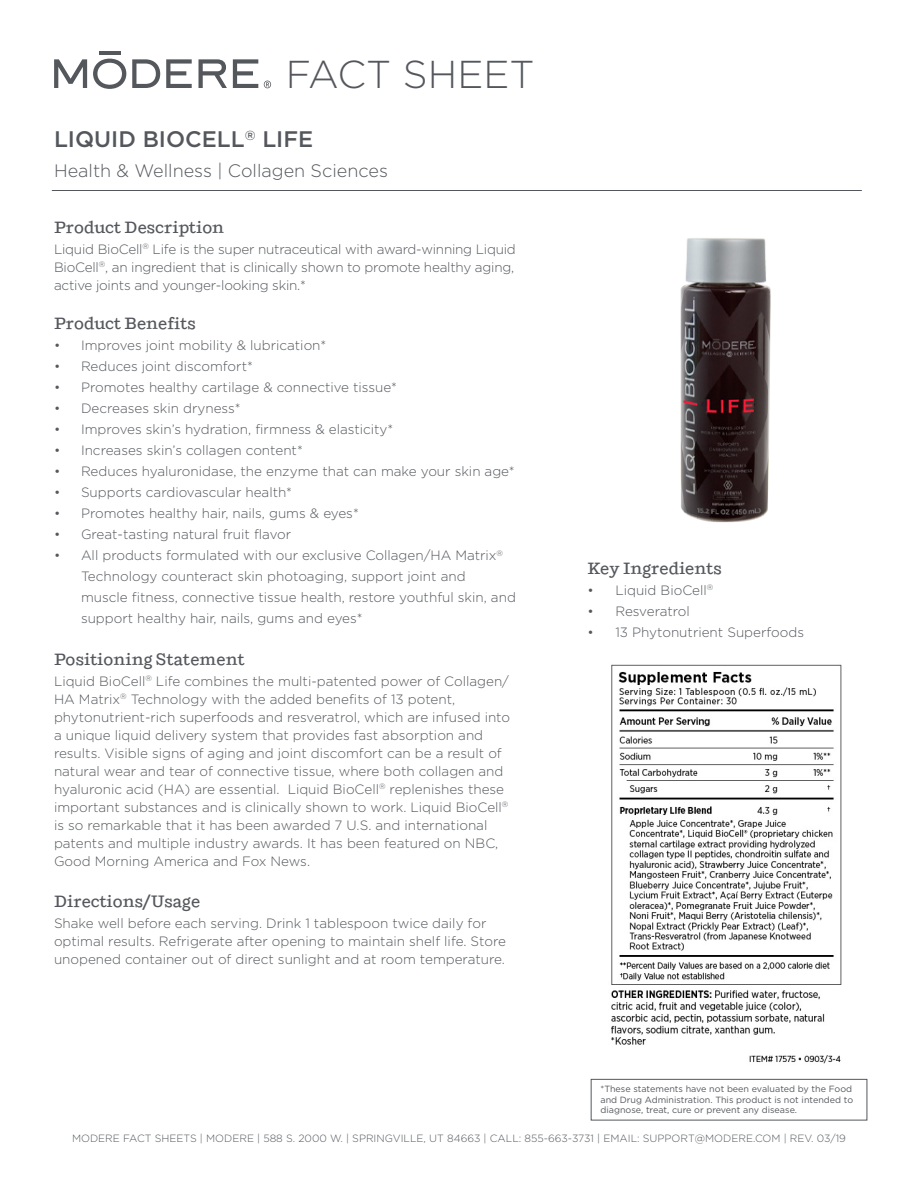
<style>
.page{position:relative;width:918px;height:1188px;background:#fff}
.page>*{position:absolute;margin:0;border:0;box-sizing:border-box;transform-origin:0 0}
.t1{font:300 38.85px "Gotham";color:#54575c}
.t2{font:500 22.5px "Gotham";color:#54575c}
.t3{font:300 18px "Gotham";color:#54575c}
.t4{font:500 16.5px "Shift";color:#54575c}
.t5{font:300 13.5px/18px "Gotham";color:#54575c}
.t6{font:300 10.5px "Gotham";color:#54575c}
.t7{font:9px/10.8px "Gotham";color:#54575c;text-align:justify}
</style>
<div class="page">
<svg style="left:132px;top:59px;width:28px;height:29px"></svg>
<svg style="left:166px;top:59px;width:26px;height:29px"></svg>
<svg style="left:199px;top:59px;width:28px;height:29px"></svg>
<svg style="left:233px;top:59px;width:25px;height:29px"></svg>
<svg style="left:93px;top:59px;width:33px;height:30px"></svg>
<hr style="left:99px;top:51px;width:22px;height:3px;background:#54575c">
<svg style="left:54px;top:59px;width:33px;height:29px"></svg>
<svg style="left:264px;top:81px;width:7px;height:7px"></svg>
<img style="left:611px;top:664px;width:231px;height:400px">
<hr style="left:52px;top:190px;width:810px;height:1px;background:#54575c">
<img style="left:680px;top:238px;width:91px;height:285px">
<div style="left:591px;top:1079px;width:276px;height:42px;border:1px solid #54575c"></div>
<h1 class="t1" style="left:286px;top:53px;width:250px">FACT SHEET</h1>
<p class="t2" style="left:54px;top:127px;width:261px">LIQUID BIOCELL<sup>®</sup> LIFE</p>
<p class="t3" style="left:54px;top:161px;width:335px">Health &amp; Wellness | Collagen Sciences</p>
<p class="t4" style="left:54px;top:217px;width:172px">Product Description</p>
<p class="t5" style="left:54px;top:240px;width:463px">Liquid BioCell<sup>®</sup> Life is the super nutraceutical with award-winning Liquid<br>BioCell<sup>®</sup>, an ingredient that is clinically shown to promote healthy aging, active joints and younger-looking skin.*</p>
<p class="t4" style="left:54px;top:314px;width:143px">Product Benefits</p>
<p class="t5" style="left:54px;top:337px;width:274px">• Improves joint mobility &amp; lubrication*</p>
<p class="t5" style="left:54px;top:358px;width:200px">• Reduces joint discomfort*</p>
<p class="t5" style="left:54px;top:379px;width:344px">• Promotes healthy cartilage &amp; connective tissue*</p>
<p class="t5" style="left:54px;top:400px;width:188px">• Decreases skin dryness*</p>
<p class="t5" style="left:54px;top:421px;width:341px">• Improves skin’s hydration, firmness &amp; elasticity*</p>
<p class="t5" style="left:54px;top:442px;width:250px">• Increases skin’s collagen content*</p>
<p class="t5" style="left:54px;top:463px;width:462px">• Reduces hyaluronidase, the enzyme that can make your skin age*</p>
<p class="t5" style="left:54px;top:484px;width:240px">• Supports cardiovascular health*</p>
<p class="t5" style="left:54px;top:505px;width:306px">• Promotes healthy hair, nails, gums &amp; eyes*</p>
<p class="t5" style="left:54px;top:526px;width:239px">• Great-tasting natural fruit flavor</p>
<p class="t5" style="left:81px;top:545px;width:436px;line-height:21px;text-indent:-27px">• All products formulated with our exclusive Collagen/HA Matrix<sup>® </sup>Technology counteract skin photoaging, support joint and<br>muscle fitness, connective tissue health, restore youthful skin, and support healthy hair, nails, gums and eyes*</p>
<p class="t4" style="left:54px;top:649px;width:192px">Positioning Statement</p>
<p class="t5" style="left:54px;top:672px;width:458px">Liquid BioCell<sup>®</sup> Life combines the multi-patented power of Collagen/ HA Matrix<sup>®</sup> Technology with the added benefits of 13 potent, phytonutrient-rich superfoods and resveratrol, which are infused into a unique liquid delivery system that provides fast absorption and results. Visible signs of aging and joint discomfort can be a result of natural wear and tear of connective tissue, where both collagen and hyaluronic acid (HA) are essential. Liquid BioCell<sup>®</sup> replenishes these important substances and is clinically shown to work. Liquid BioCell<sup>® </sup>is so remarkable that it has been awarded 7 U.S. and international patents and multiple industry awards. It has been featured on NBC, Good Morning America and Fox News.</p>
<p class="t4" style="left:54px;top:892px;width:148px">Directions/Usage</p>
<p class="t5" style="left:54px;top:914px;width:454px">Shake well before each serving. Drink 1 tablespoon twice daily for optimal results. Refrigerate after opening to maintain shelf life. Store unopened container out of direct sunlight and at room temperature.</p>
<p class="t4" style="left:587px;top:558px;width:136px">Key Ingredients</p>
<p class="t5" style="left:587px;top:581px;width:127px">• Liquid BioCell<sup>®</sup></p>
<p class="t5" style="left:587px;top:602px;width:104px">• Resveratrol</p>
<p class="t5" style="left:587px;top:623px;width:218px">• 13 Phytonutrient Superfoods</p>
<p class="t7" style="left:600px;top:1083px;width:254px">*These statements have not been evaluated by the Food and Drug Administration. This product is not intended to diagnose, treat, cure or prevent any disease.</p>
<p class="t6" style="left:72px;top:1132px;width:775px">MODERE FACT SHEETS | MODERE | 588 S. 2000 W. | SPRINGVILLE, UT 84663 | CALL: 855-663-3731 | EMAIL: SUPPORT@MODERE.COM | REV. 03/19</p>
</div>
